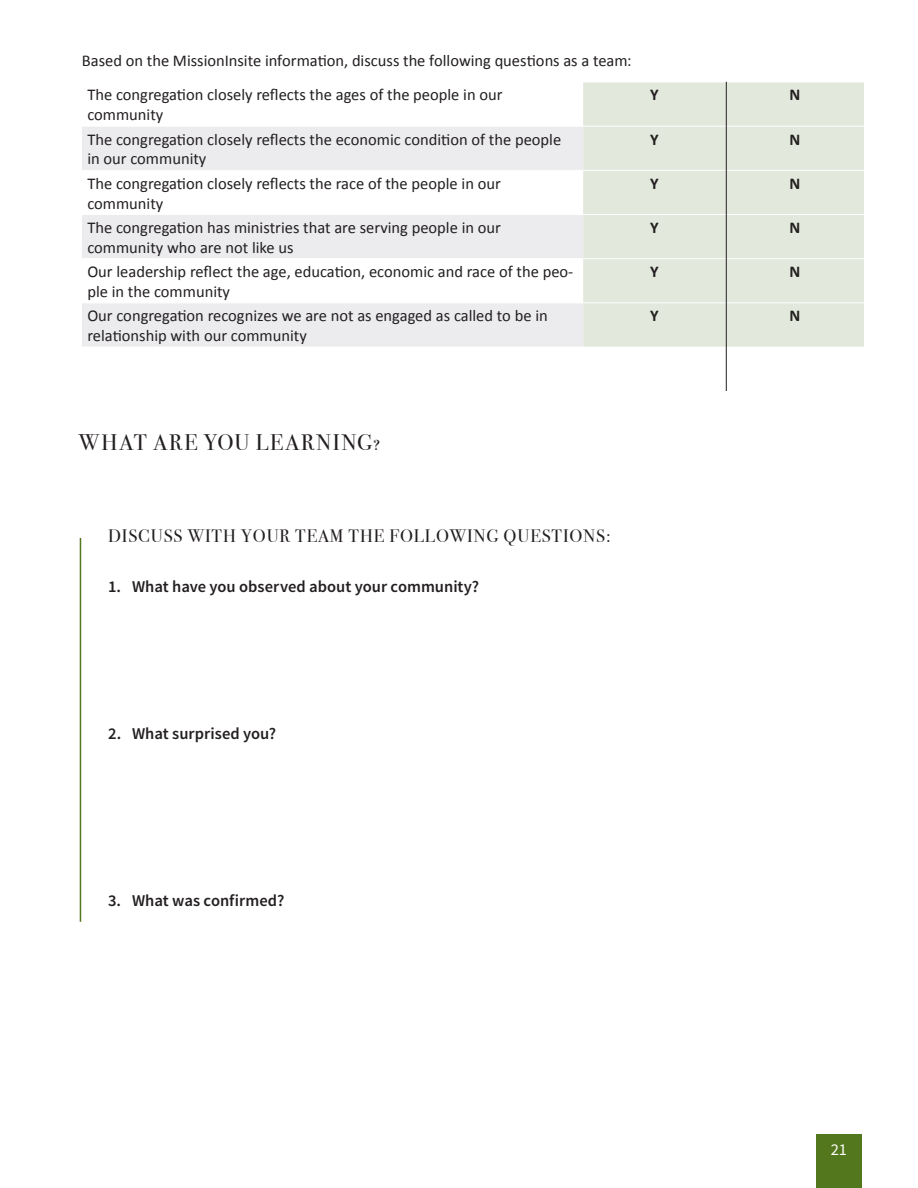
<style>
.page{position:relative;width:918px;height:1188px;background:#fff}
.page>*{position:absolute;margin:0;border:0;box-sizing:border-box;transform-origin:0 0}
._35_Header_Titillium{font:22.5px "Bodoni Svty Two SCITCTT";letter-spacing:.08em;color:#231f20}
._15_Bodoni_SubHeadin{font:18px "Bodoni Svty Two SCITCTT";letter-spacing:.05em;color:#231f20}
._8_Source_Sans_Pro{font:16.5px/19.8px "Calibri";color:#231f20}
.t1{font:600 16.5px "Source Sans Pro";color:#231f20}
.t2{font:700 16.5px "Calibri";color:#231f20}
._8_Source_Sans_Pro-2{font:16.5px "Source Sans Pro";color:#fff}
</style>
<div class="page">
<div style="left:816px;top:1134px;width:46px;height:54px;background:#53771d"></div>
<div style="left:583px;top:83px;width:281px;height:264px;background:#e2e8dc"></div>
<svg style="left:82px;top:127px;width:501px;height:220px;fill:#ececee"></svg>
<hr style="left:583px;top:126px;width:143px;height:1px;background:#fff">
<hr style="left:726px;top:126px;width:138px;height:1px;background:#fff">
<hr style="left:81px;top:170px;width:502px;height:1px;background:#fff">
<hr style="left:583px;top:170px;width:143px;height:1px;background:#fff">
<hr style="left:726px;top:170px;width:138px;height:1px;background:#fff">
<hr style="left:81px;top:214px;width:502px;height:1px;background:#fff">
<hr style="left:583px;top:214px;width:143px;height:1px;background:#fff">
<hr style="left:726px;top:214px;width:138px;height:1px;background:#fff">
<hr style="left:81px;top:258px;width:502px;height:1px;background:#fff">
<hr style="left:583px;top:258px;width:143px;height:1px;background:#fff">
<hr style="left:726px;top:258px;width:138px;height:1px;background:#fff">
<hr style="left:81px;top:303px;width:502px;height:1px;background:#fff">
<hr style="left:583px;top:303px;width:143px;height:1px;background:#fff">
<hr style="left:726px;top:303px;width:138px;height:1px;background:#fff">
<hr style="left:726px;top:82px;width:1px;height:309px;background:#231f20">
<hr style="left:80px;top:538px;width:1px;height:384px;background:#53771d">
<p class="_8_Source_Sans_Pro" style="left:82px;top:51px;width:551px">Based on the MissionInsite information, discuss the following questions as a team:</p>
<p class="_8_Source_Sans_Pro" style="left:87px;top:85px;width:417px">The congregation closely reflects the ages of the people in our community</p>
<p class="t2" style="left:650px;top:84px;width:10px">Y</p>
<p class="t2" style="left:789px;top:84px;width:12px">N</p>
<p class="_8_Source_Sans_Pro" style="left:87px;top:129px;width:475px">The congregation closely reflects the economic condition of the people in our community</p>
<p class="t2" style="left:650px;top:129px;width:10px">Y</p>
<p class="t2" style="left:789px;top:129px;width:12px">N</p>
<p class="_8_Source_Sans_Pro" style="left:87px;top:173px;width:415px">The congregation closely reflects the race of the people in our community</p>
<p class="t2" style="left:650px;top:173px;width:10px">Y</p>
<p class="t2" style="left:789px;top:173px;width:12px">N</p>
<p class="_8_Source_Sans_Pro" style="left:87px;top:217px;width:415px">The congregation has ministries that are serving people in our community who are not like us</p>
<p class="t2" style="left:650px;top:217px;width:10px">Y</p>
<p class="t2" style="left:789px;top:217px;width:12px">N</p>
<p class="_8_Source_Sans_Pro" style="left:87px;top:261px;width:487px">Our leadership reflect the age, education, economic and race of the peo&shy;ple in the community</p>
<p class="t2" style="left:650px;top:261px;width:10px">Y</p>
<p class="t2" style="left:789px;top:261px;width:12px">N</p>
<p class="_8_Source_Sans_Pro" style="left:87px;top:305px;width:462px">Our congregation recognizes we are not as engaged as called to be in relationship with our community</p>
<p class="t2" style="left:650px;top:305px;width:10px">Y</p>
<p class="t2" style="left:789px;top:305px;width:12px">N</p>
<p class="_35_Header_Titillium" style="left:79px;top:429px;width:303px">WHAT ARE YOU LEARNING?</p>
<p class="_15_Bodoni_SubHeadin" style="left:108px;top:525px;width:504px">DISCUSS WITH YOUR TEAM THE FOLLOWING QUESTIONS:</p>
<p class="t1" style="left:108px;top:576px;width:373px">1. What have you observed about your community?</p>
<p class="t1" style="left:108px;top:723px;width:170px">2. What surprised you?</p>
<p class="t1" style="left:108px;top:890px;width:178px">3. What was confirmed?</p>
<p class="_8_Source_Sans_Pro-2" style="left:831px;top:1139px;width:18px">21</p>
</div>
